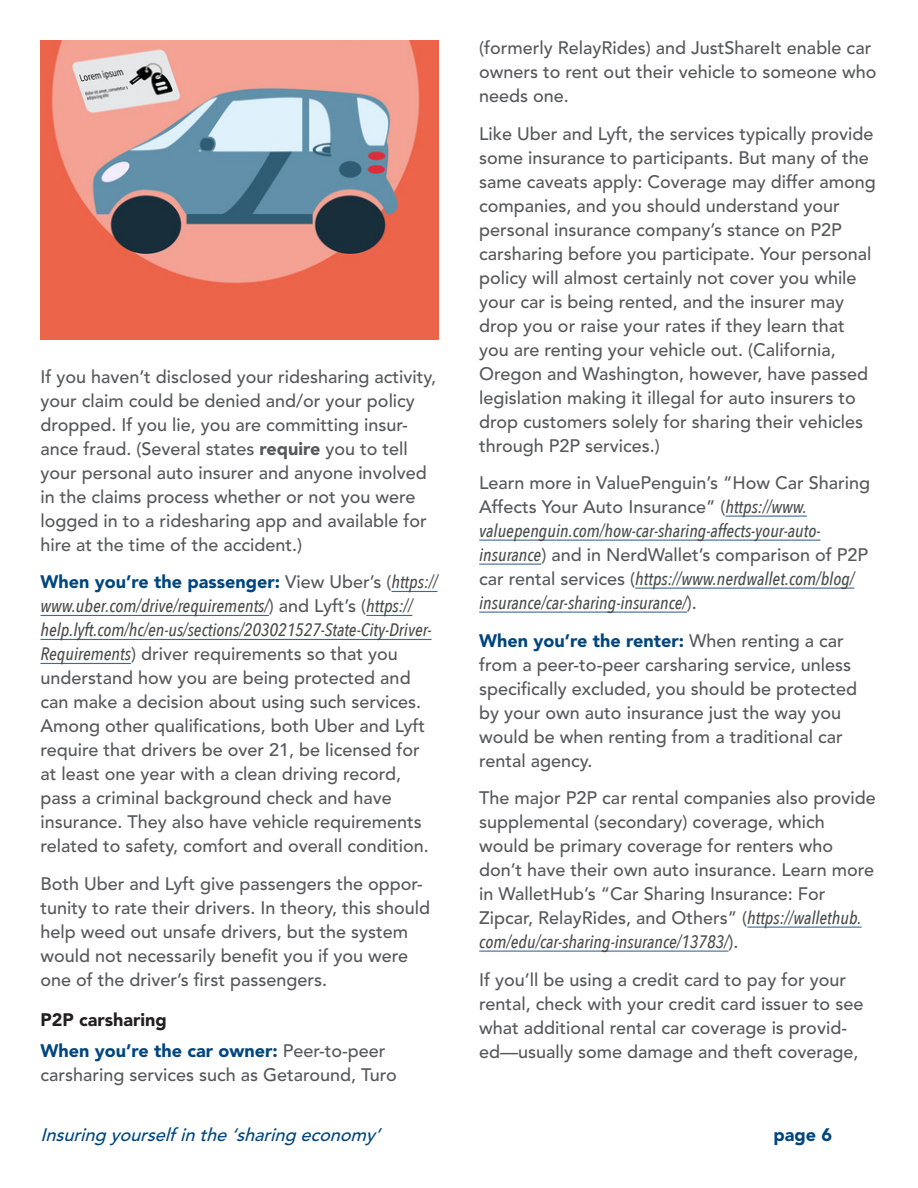
<style>
.page{position:relative;width:918px;height:1188px;background:#fff}
.page>*{position:absolute;margin:0;border:0;box-sizing:border-box;transform-origin:0 0}
.Text{font:500 18px/24px "Avenir LT Std";color:#57585a}
.Text-2{font:italic 500 18px/24px "Avenir Next Condensed";color:#4b4c4d}
.t1{font:italic 500 18px "Avenir LT Std";color:#00467e}
.Subheads{font:900 18px "Avenir LT Std";color:#231f20}
.t2{font:900 18px "Avenir LT Std";color:#00467e}
.s1{font-weight:900}
.s2{font-weight:900;color:#00467e}
.s3{font-family:"Avenir Next Condensed";font-style:italic;color:#4b4c4d}
.s4{font-family:"Avenir LT Std";font-style:normal;color:#57585a}
</style>
<div class="page">
<hr style="left:391px;top:591px;width:47px;height:1px;background:#3c6a9d">
<hr style="left:40px;top:615px;width:229px;height:1px;background:#3c6a9d">
<hr style="left:366px;top:615px;width:46px;height:1px;background:#3c6a9d">
<hr style="left:40px;top:639px;width:392px;height:1px;background:#3c6a9d">
<hr style="left:40px;top:663px;width:91px;height:1px;background:#3c6a9d">
<hr style="left:725px;top:516px;width:82px;height:1px;background:#3c6a9d">
<hr style="left:479px;top:540px;width:341px;height:1px;background:#3c6a9d">
<hr style="left:479px;top:564px;width:62px;height:1px;background:#3c6a9d">
<hr style="left:635px;top:588px;width:219px;height:1px;background:#3c6a9d">
<hr style="left:479px;top:612px;width:208px;height:1px;background:#3c6a9d">
<hr style="left:747px;top:927px;width:115px;height:1px;background:#3c6a9d">
<hr style="left:479px;top:951px;width:250px;height:1px;background:#3c6a9d">
<img style="left:40px;top:40px;width:399px;height:299px">
<p class="Text" style="left:40px;top:365px;width:397px">If you haven’t disclosed your ridesharing activity, your claim could be denied and/or your policy dropped. If you lie, you are committing insur&shy;ance fraud. (Several states <span class="s1">require</span> you to tell your personal auto insurer and anyone involved in the claims process whether or not you were logged in to a ridesharing app and available for hire at the time of the accident.)</p>
<p class="Text" style="left:40px;top:571px;width:399px"><span class="s2">When you’re the passenger:</span> View Uber’s (<span class="s3">https:// www.uber.com/drive/requirements/</span>) and Lyft’s (<span class="s3">https:// help.lyft.com/hc/en-us/sections/203021527-State-City-Driver-Requirements</span>) driver requirements so that you understand how you are being protected and can make a decision about using such services.<br>Among other qualifications, both Uber and Lyft require that drivers be over 21, be licensed for at least one year with a clean driving record, pass a criminal background check and have insurance. They also have vehicle requirements related to safety, comfort and overall condition.</p>
<p class="Text" style="left:40px;top:872px;width:391px">Both Uber and Lyft give passengers the oppor&shy;tunity to rate their drivers. In theory, this should help weed out unsafe drivers, but the system would not necessarily benefit you if you were one of the driver’s first passengers.</p>
<p class="Subheads" style="left:40px;top:1009px;width:128px">P2P carsharing</p>
<p class="Text" style="left:40px;top:1039px;width:358px"><span class="s2">When you’re the car owner:</span> Peer-to-peer carsharing services such as Getaround, Turo</p>
<p class="Text" style="left:479px;top:36px;width:399px">(formerly RelayRides) and JustShareIt enable car owners to rent out their vehicle to someone who needs one.</p>
<p class="Text" style="left:479px;top:122px;width:398px">Like Uber and Lyft, the services typically provide some insurance to participants. But many of the same caveats apply: Coverage may differ among companies, and you should understand your personal insurance company’s stance on P2P carsharing before you participate. Your personal policy will almost certainly not cover you while your car is being rented, and the insurer may drop you or raise your rates if they learn that you are renting your vehicle out. (California, Oregon and Washington, however, have passed legislation making it illegal for auto insurers to drop customers solely for sharing their vehicles through P2P services.)</p>
<p class="Text-2" style="left:479px;top:471px;width:392px"><span class="s4">Learn more in ValuePenguin’s “How Car Sharing Affects Your Auto Insurance” (</span>https://www. valuepenguin.com/how-car-sharing-affects-your-auto&shy;insurance<span class="s4">) and in NerdWallet’s comparison of P2P car rental services (</span>https://www.nerdwallet.com/blog/ insurance/car-sharing-insurance/<span class="s4">).</span></p>
<p class="Text" style="left:479px;top:629px;width:379px"><span class="s2">When you’re the renter:</span> When renting a car from a peer-to-peer carsharing service, unless specifically excluded, you should be protected by your own auto insurance just the way you would be when renting from a traditional car rental agency.</p>
<p class="Text" style="left:479px;top:786px;width:398px">The major P2P car rental companies also provide supplemental (secondary) coverage, which would be primary coverage for renters who don’t have their own auto insurance. Learn more in WalletHub’s “Car Sharing Insurance: For Zipcar, RelayRides, and Others” (<span class="s3">https://wallethub. com/edu/car-sharing-insurance/13783/</span>).</p>
<p class="Text" style="left:479px;top:968px;width:386px">If you’ll be using a credit card to pay for your rental, check with your credit card issuer to see what additional rental car coverage is provid&shy;ed—usually some damage and theft coverage,</p>
<p class="t1" style="left:40px;top:1124px;width:347px">Insuring yourselfinthe‘sharing economy’</p>
<p class="t2" style="left:774px;top:1124px;width:60px">page 6</p>
</div>
